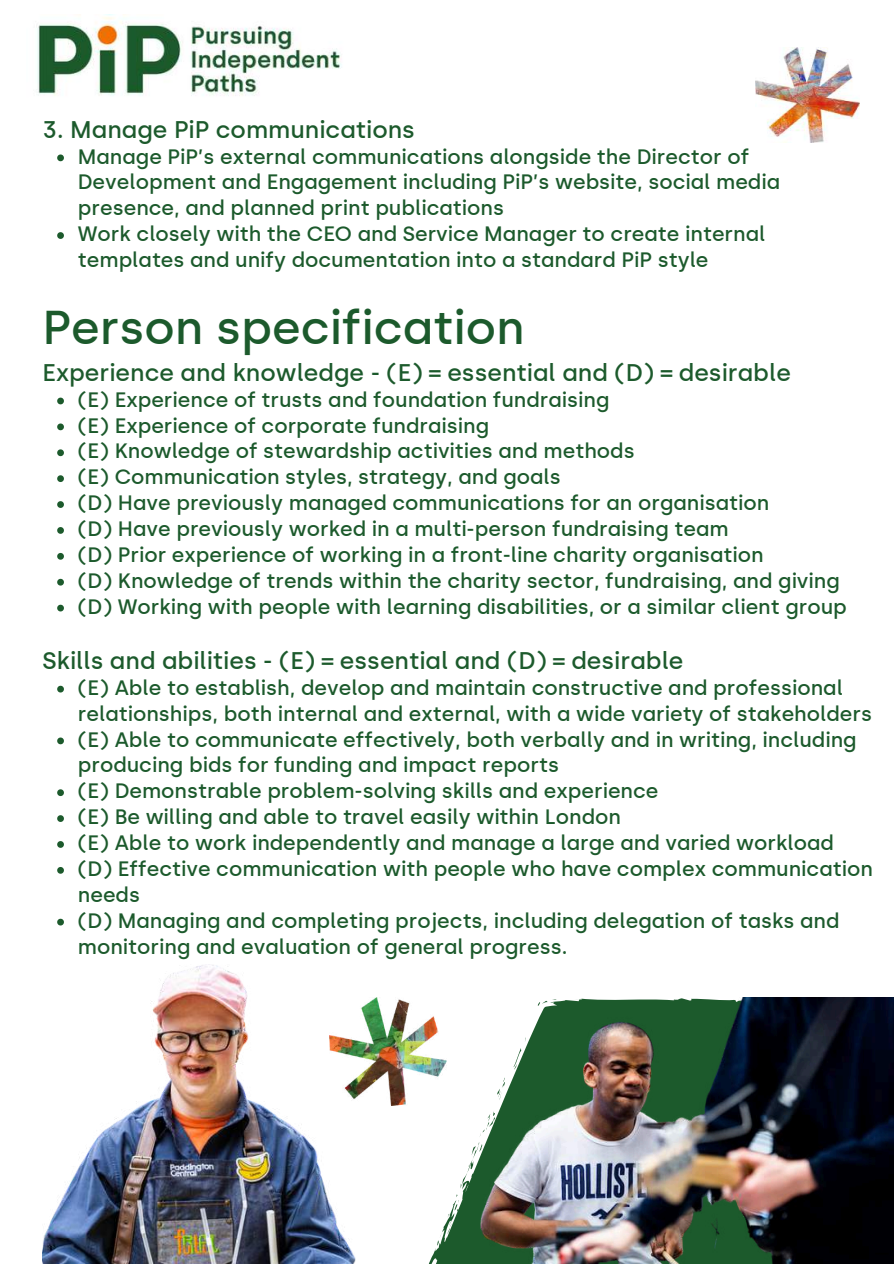
<style>
.page{position:relative;width:894px;height:1264px;background:#fff}
.page>*{position:absolute;margin:0;border:0;box-sizing:border-box;transform-origin:0 0}
.t1{font:500 47.25px "Silka";color:#1c5a2c}
.t2{font:500 24px "Silka";color:#1c5a2c}
.t3{font:500 20.7px/25.8px "Silka";color:#1c5a2c}
</style>
<div class="page">
<svg style="left:57px;top:154px;width:7px;height:7px"></svg>
<svg style="left:57px;top:232px;width:7px;height:7px"></svg>
<svg style="left:57px;top:397px;width:7px;height:7px"></svg>
<svg style="left:57px;top:423px;width:7px;height:7px"></svg>
<svg style="left:57px;top:449px;width:7px;height:7px"></svg>
<svg style="left:57px;top:475px;width:7px;height:7px"></svg>
<svg style="left:57px;top:501px;width:7px;height:7px"></svg>
<svg style="left:57px;top:527px;width:7px;height:7px"></svg>
<svg style="left:57px;top:553px;width:7px;height:6px"></svg>
<svg style="left:57px;top:579px;width:7px;height:6px"></svg>
<svg style="left:57px;top:604px;width:7px;height:7px"></svg>
<svg style="left:57px;top:685px;width:7px;height:7px"></svg>
<svg style="left:57px;top:737px;width:7px;height:7px"></svg>
<svg style="left:57px;top:789px;width:7px;height:7px"></svg>
<svg style="left:57px;top:815px;width:7px;height:7px"></svg>
<svg style="left:57px;top:841px;width:7px;height:6px"></svg>
<svg style="left:57px;top:867px;width:7px;height:6px"></svg>
<svg style="left:57px;top:918px;width:7px;height:7px"></svg>
<img style="left:755px;top:47px;width:103px;height:96px">
<img style="left:37px;top:14px;width:305px;height:82px">
<img style="left:43px;top:964px;width:312px;height:299px">
<svg style="left:429px;top:1060px;width:51px;height:203px"></svg>
<svg style="left:447px;top:1194px;width:12px;height:23px"></svg>
<svg style="left:435px;top:1223px;width:16px;height:28px"></svg>
<img style="left:480px;top:997px;width:413px;height:266px">
<img style="left:329px;top:997px;width:117px;height:108px">
<p class="t2" style="left:43px;top:115px;width:374px">3. Manage PiP communications</p>
<p class="t3" style="left:78px;top:143px;width:703px">Manage PiP’s external communications alongside the Director of Development and Engagement including PiP’s website, social media presence, and planned print publications<br>Work closely with the CEO and Service Manager to create internal templates and unify documentation into a standard PiP style</p>
<h1 class="t1" style="left:43px;top:299px;width:483px">Person specification</h1>
<p class="t2" style="left:43px;top:358px;width:749px">Experience and knowledge - (E) = essential and (D) = desirable</p>
<p class="t3" style="left:78px;top:386px;width:770px">(E) Experience of trusts and foundation fundraising<br>(E) Experience of corporate fundraising<br>(E) Knowledge of stewardship activities and methods<br>(E) Communication styles, strategy, and goals<br>(D) Have previously managed communications for an organisation<br>(D) Have previously worked in a multi-person fundraising team<br>(D) Prior experience of working in a front-line charity organisation<br>(D) Knowledge of trends within the charity sector, fundraising, and giving (D) Working with people with learning disabilities, or a similar client group</p>
<p class="t2" style="left:43px;top:646px;width:642px">Skills and abilities - (E) = essential and (D) = desirable</p>
<p class="t3" style="left:78px;top:674px;width:796px">(E) Able to establish, develop and maintain constructive and professional relationships, both internal and external, with a wide variety of stakeholders (E) Able to communicate effectively, both verbally and in writing, including producing bids for funding and impact reports<br>(E) Demonstrable problem-solving skills and experience<br>(E) Be willing and able to travel easily within London<br>(E) Able to work independently and manage a large and varied workload (D) Effective communication with people who have complex communication needs<br>(D) Managing and completing projects, including delegation of tasks and monitoring and evaluation of general progress.</p>
</div>
